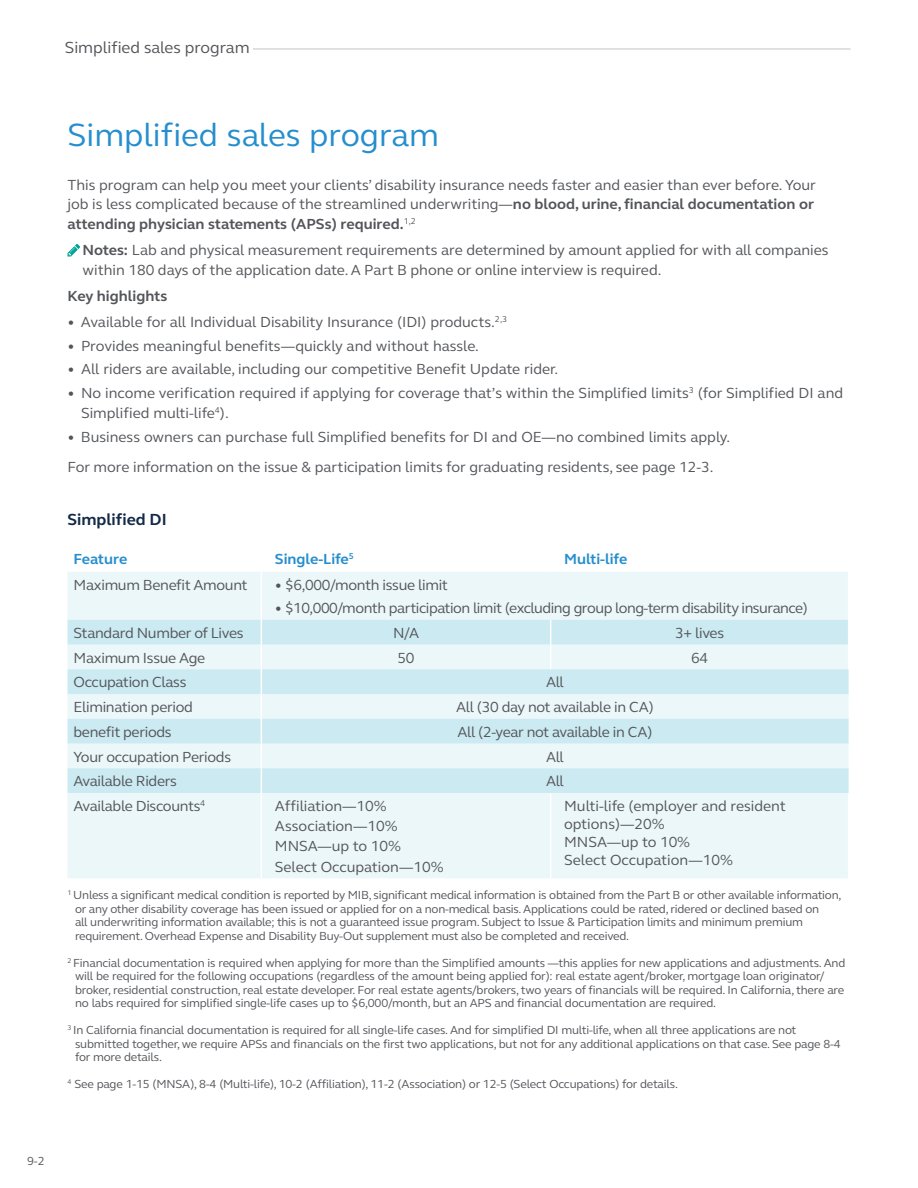
<style>
.page{position:relative;width:918px;height:1188px;background:#fff}
.page>*{position:absolute;margin:0;border:0;box-sizing:border-box;transform-origin:0 0}
.t1{font:33px "FS Elliot Pro";color:#258ece}
.t2{font:16.5px "FS Elliot Pro";color:#54555a}
.t3{font:700 16.5px "FS Elliot Pro";color:#122947}
.t4{font:15px/19.5px "FS Elliot Pro";color:#54555a}
.t5{font:15px "FS Elliot Pro";letter-spacing:-.02em;color:#54555a}
.t6{font:15px "FS Elliot Pro";letter-spacing:-.03em;color:#54555a}
.t7{font:700 15px "FS Elliot Pro";color:#258ece}
.t8{font:700 15px "FS Elliot Pro";color:#54555a}
.t9{font:12px/13.5px "FS Elliot Pro";letter-spacing:-.015em;color:#54555a}
.s1{font-weight:700}
</style>
<div class="page">
<hr style="left:68px;top:49px;width:782px;height:1px;background:#c4c2c5">
<div style="left:65px;top:34px;width:188px;height:26px;background:#fff"></div>
<svg style="left:68px;top:244px;width:12px;height:13px"></svg>
<div style="left:68px;top:572px;width:780px;height:48px;background:#ebf7f9"></div>
<div style="left:68px;top:793px;width:780px;height:85px;background:#ebf7f9"></div>
<hr style="left:550px;top:793px;width:1px;height:85px;background:#fff">
<hr style="left:261px;top:572px;width:1px;height:48px;background:#fff">
<svg style="left:68px;top:620px;width:781px;height:173px;background:#d8eff4"></svg>
<hr style="left:261px;top:793px;width:1px;height:85px;background:#fff">
<h2 class="t2" style="left:65px;top:36px;width:186px">Simplified sales program</h2>
<h1 class="t1" style="left:68px;top:113px;width:373px">Simplified sales program</h1>
<p class="t4" style="left:68px;top:175px;width:750px">This program can help you meet your clients’ disability insurance needs faster and easier than ever before. Your job is less complicated because of the streamlined underwriting—<span class="s1">no blood, urine, financial documentation or attending physician statements (APSs) required.</span><sup>1,2</sup></p>
<p class="t4" style="left:83px;top:240px;width:748px"><span class="s1">Notes:</span> Lab and physical measurement requirements are determined by amount applied for with all companies within 180 days of the application date. A Part B phone or online interview is required.</p>
<p class="t8" style="left:67px;top:286px;width:101px">Key highlights</p>
<p class="t4" style="left:67px;top:312px;width:441px">• Available for all Individual Disability Insurance (IDI) products.<sup>2,3</sup></p>
<p class="t4" style="left:68px;top:335px;width:413px">• Provides meaningful benefits—quickly and without hassle.</p>
<p class="t4" style="left:68px;top:359px;width:492px">• All riders are available, including our competitive Benefit Update rider.</p>
<p class="t4" style="left:81px;top:383px;width:764px;text-indent:-14px">• No income verification required if applying for coverage that’s within the Simplified limits<sup>3</sup> (for Simplified DI and<br>Simplified multi-life<sup>4</sup>).</p>
<p class="t4" style="left:67px;top:421px;width:664px;line-height:30.6px">• Business owners can purchase full Simplified benefits for DI and OE—no combined limits apply.<br>For more information on the issue &amp; participation limits for graduating residents, see page 12-3.</p>
<h2 class="t3" style="left:68px;top:509px;width:101px">Simplified DI</h2>
<p class="t7" style="left:74px;top:549px;width:55px">Feature</p>
<p class="t7" style="left:275px;top:549px;width:81px">Single-Life<sup>5</sup></p>
<p class="t7" style="left:564px;top:549px;width:65px">Multi-life</p>
<p class="t5" style="left:74px;top:575px;width:176px">Maximum Benefit Amount</p>
<p class="t5" style="left:275px;top:575px;width:175px">• $6,000/month issue limit</p>
<p class="t6" style="left:275px;top:598px;width:535px">• $10,000/month participation limit (excluding group long-term disability insurance)</p>
<p class="t5" style="left:74px;top:623px;width:172px">Standard Number of Lives</p>
<p class="t4" style="left:393px;top:623px;width:28px">N/A</p>
<p class="t4" style="left:675px;top:623px;width:51px">3+ lives</p>
<p class="t5" style="left:74px;top:647px;width:133px">Maximum Issue Age</p>
<p class="t4" style="left:398px;top:647px;width:18px">50</p>
<p class="t4" style="left:691px;top:647px;width:18px">64</p>
<p class="t5" style="left:74px;top:672px;width:114px">Occupation Class</p>
<p class="t4" style="left:546px;top:672px;width:19px">All</p>
<p class="t5" style="left:74px;top:697px;width:121px">Elimination period</p>
<p class="t5" style="left:456px;top:697px;width:199px">All (30 day not available in CA)</p>
<p class="t5" style="left:74px;top:722px;width:100px">benefit periods</p>
<p class="t5" style="left:457px;top:722px;width:196px">All (2-year not available in CA)</p>
<p class="t5" style="left:74px;top:746px;width:159px">Your occupation Periods</p>
<p class="t4" style="left:546px;top:746px;width:19px">All</p>
<p class="t5" style="left:74px;top:771px;width:105px">Available Riders</p>
<p class="t4" style="left:546px;top:771px;width:19px">All</p>
<p class="t5" style="left:74px;top:796px;width:133px">Available Discounts<sup>4</sup></p>
<p class="t4" style="left:275px;top:796px;width:170px;line-height:20.1px">Affiliation—10%<br>Association—10%<br>MNSA—up to 10%<br>Select Occupation—10%</p>
<p class="t4" style="left:564px;top:797px;width:223px;line-height:18px">Multi-life (employer and resident options)—20%<br>MNSA—up to 10%<br>Select Occupation—10%</p>
<p class="t9" style="left:75px;top:888px;width:768px;text-indent:-8px"><sup>1</sup> Unless a significant medical condition is reported by MIB, significant medical information is obtained from the Part B or other available information, or any other disability coverage has been issued or applied for on a non-medical basis. Applications could be rated, ridered or declined based on<br>all underwriting information available; this is not a guaranteed issue program. Subject to Issue &amp; Participation limits and minimum premium requirement. Overhead Expense and Disability Buy-Out supplement must also be completed and received.</p>
<p class="t9" style="left:75px;top:956px;width:772px;text-indent:-8px"><sup>2</sup> Financial documentation is required when applying for more than the Simplified amounts —this applies for new applications and adjustments. And will be required for the following occupations (regardless of the amount being applied for): real estate agent/broker, mortgage loan originator/ broker, residential construction, real estate developer. For real estate agents/brokers, two years of financials will be required. In California, there are no labs required for simplified single-life cases up to $6,000/month, but an APS and financial documentation are required.</p>
<p class="t9" style="left:75px;top:1023px;width:767px;text-indent:-8px"><sup>3</sup> In California financial documentation is required for all single-life cases. And for simplified DI multi-life, when all three applications are not submitted together, we require APSs and financials on the first two applications, but not for any additional applications on that case. See page 8-4 for more details.</p>
<p class="t9" style="left:67px;top:1077px;width:612px"><sup>4</sup> See page 1-15 (MNSA), 8-4 (Multi-life), 10-2 (Affiliation), 11-2 (Association) or 12-5 (Select Occupations) for details.</p>
<p class="t9" style="left:27px;top:1153px;width:19px">9-2</p>
</div>
